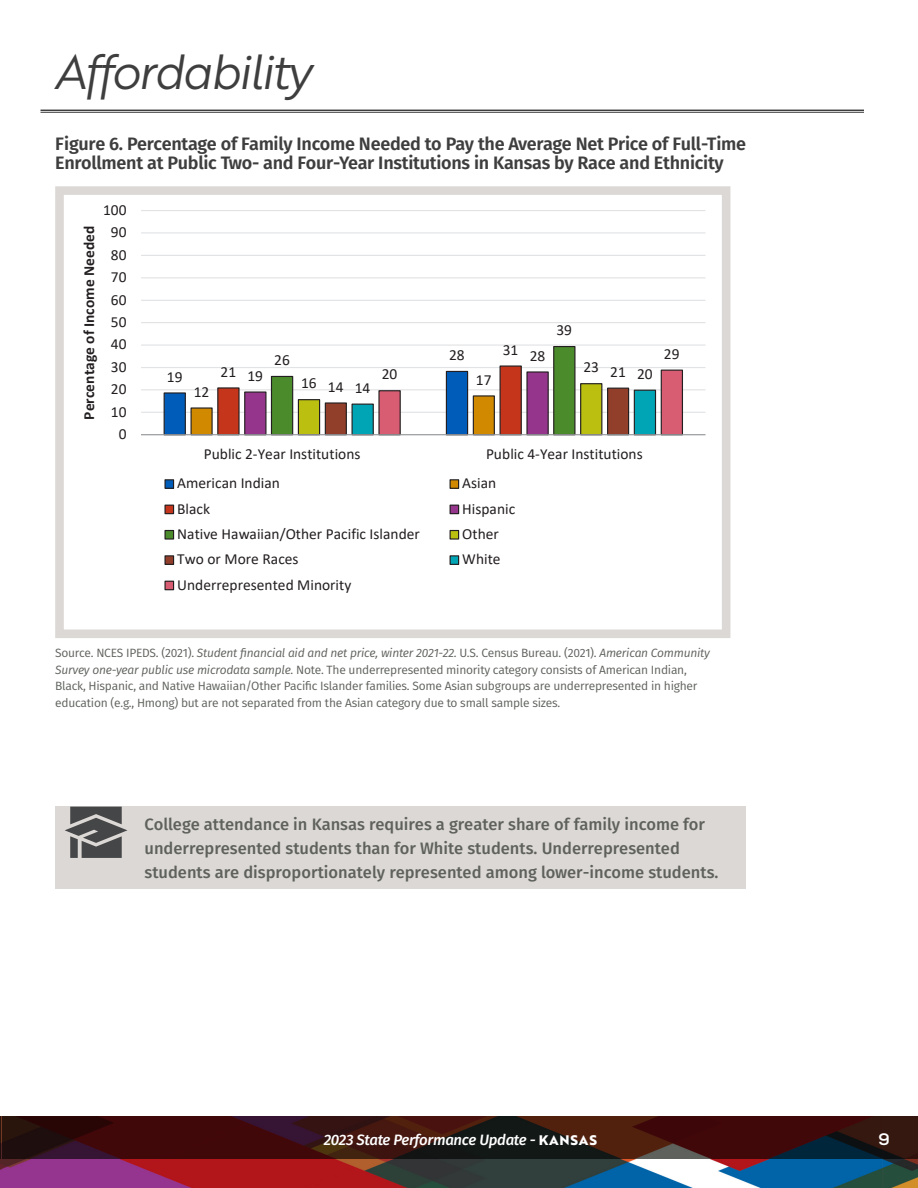
<style>
.page{position:relative;width:918px;height:1188px;background:#fff}
.page>*{position:absolute;margin:0;border:0;box-sizing:border-box;transform-origin:0 0}
.Heading_1{font:48px "Brother 1816 Book Italic";letter-spacing:-.05em;color:#3e3e3f}
.Figure_Heading{font:600 18px/18.8px "Fira Sans";letter-spacing:-.015em;color:#3e3e3f}
.Source_for_Figure{font:500 16.5px/24px "Fira Sans";color:#5e615c}
.t1{font:800 16.5px "Nexa Slab";color:#fff}
.t2{font:15.45px "Calibri";color:#231f20}
.t3{font:700 15.45px "Calibri";letter-spacing:.005em;color:#231f20}
.t4{font:italic 500 15px "Fira Sans";letter-spacing:-.02em;color:#fff}
.Source_for_Figure-2{font:12px/16.5px "Fira Sans";letter-spacing:-.02em;color:#5e615c}
.s1{font-style:italic}
.s2{font-family:"Brother 1816 Extra";font-weight:700;font-style:normal;font-size:13.5px}
</style>
<div class="page">
<img style="left:0;top:1116px;width:918px;height:72px">
<svg style="left:2px;top:1116px;width:916px;height:43px;background:#361211"></svg>
<hr style="left:0;top:1116px;width:1px;height:43px;background:#5e615c">
<hr style="left:40px;top:110px;width:824px;height:1px;background:#3e3e3f">
<hr style="left:40px;top:112px;width:824px;height:1px;background:#3e3e3f">
<svg style="left:55px;top:186px;width:676px;height:452px"></svg>
<div style="left:55px;top:807px;width:690px;height:82px;background:#dcd8d5"></div>
<svg style="left:65px;top:807px;width:62px;height:51px"></svg>
<p class="Heading_1" style="left:54px;top:36px;width:259px">Affordability</p>
<p class="Figure_Heading" style="left:55px;top:133px;width:693px">Figure 6. Percentage of Family Income Needed to Pay the Average Net Price of Full-Time<br>Enrollment at Public Two- and Four-Year Institutions in Kansas by Race and Ethnicity</p>
<p class="t2" style="left:103px;top:199px;width:25px">100</p>
<p class="t3" style="left:78px;top:420px;width:195px;rotate:-90deg">Percentage of Income Needed</p>
<p class="t2" style="left:111px;top:222px;width:17px">90</p>
<p class="t2" style="left:111px;top:244px;width:17px">80</p>
<p class="t2" style="left:111px;top:266px;width:17px">70</p>
<p class="t2" style="left:111px;top:289px;width:17px">60</p>
<p class="t2" style="left:111px;top:311px;width:17px">50</p>
<p class="t2" style="left:111px;top:334px;width:17px">40</p>
<p class="t2" style="left:111px;top:356px;width:17px">30</p>
<p class="t2" style="left:111px;top:378px;width:17px">20</p>
<p class="t2" style="left:111px;top:401px;width:17px">10</p>
<p class="t2" style="left:119px;top:423px;width:9px">0</p>
<p class="t2" style="left:167px;top:366px;width:17px">19</p>
<p class="t2" style="left:194px;top:381px;width:17px">12</p>
<p class="t2" style="left:221px;top:361px;width:17px">21</p>
<p class="t2" style="left:247px;top:365px;width:17px">19</p>
<p class="t2" style="left:274px;top:349px;width:17px">26</p>
<p class="t2" style="left:301px;top:373px;width:17px">16</p>
<p class="t2" style="left:328px;top:376px;width:17px">14</p>
<p class="t2" style="left:355px;top:377px;width:17px">14</p>
<p class="t2" style="left:557px;top:320px;width:17px">39</p>
<p class="t2" style="left:503px;top:339px;width:17px">31</p>
<p class="t2" style="left:449px;top:344px;width:17px">28</p>
<p class="t2" style="left:530px;top:345px;width:17px">28</p>
<p class="t2" style="left:583px;top:357px;width:17px">23</p>
<p class="t2" style="left:610px;top:361px;width:17px">21</p>
<p class="t2" style="left:382px;top:364px;width:17px">20</p>
<p class="t2" style="left:637px;top:363px;width:17px">20</p>
<p class="t2" style="left:476px;top:369px;width:17px">17</p>
<p class="t2" style="left:664px;top:343px;width:17px">29</p>
<p class="t2" style="left:204px;top:443px;width:158px">Public 2-Year Institutions</p>
<p class="t2" style="left:486px;top:443px;width:158px">Public 4-Year Institutions</p>
<p class="t2" style="left:177px;top:473px;width:104px">American Indian</p>
<p class="t2" style="left:462px;top:473px;width:36px">Asian</p>
<p class="t2" style="left:177px;top:498px;width:35px">Black</p>
<p class="t2" style="left:462px;top:498px;width:54px">Hispanic</p>
<p class="t2" style="left:177px;top:523px;width:244px">Native Hawaiian/Other Pacific Islander</p>
<p class="t2" style="left:462px;top:523px;width:38px">Other</p>
<p class="t2" style="left:177px;top:549px;width:123px">Two or More Races</p>
<p class="t2" style="left:462px;top:549px;width:40px">White</p>
<p class="t2" style="left:177px;top:574px;width:176px">Underrepresented Minority</p>
<p class="Source_for_Figure-2" style="left:55px;top:645px;width:656px">Source. NCES IPEDS. (2021). <span class="s1">Student financial aid and net price, winter 2021-22.</span> U.S. Census Bureau. (2021). <span class="s1">American Community Survey one-year public use microdata sample.</span> Note. The underrepresented minority category consists of American Indian, Black, Hispanic, and Native Hawaiian/Other Pacific Islander families. Some Asian subgroups are underrepresented in higher education (e.g., Hmong) but are not separated from the Asian category due to small sample sizes.</p>
<p class="Source_for_Figure" style="left:145px;top:811px;width:576px">College attendance in Kansas requires a greater share of family income for underrepresented students than for White students. Underrepresented students are disproportionately represented among lower-income students.</p>
<p class="t4" style="left:324px;top:1128px;width:275px">2023 State Performance Update - <span class="s2">KANSAS</span></p>
<h3 class="t1" style="left:879px;top:1129px;width:13px">9</h3>
</div>
